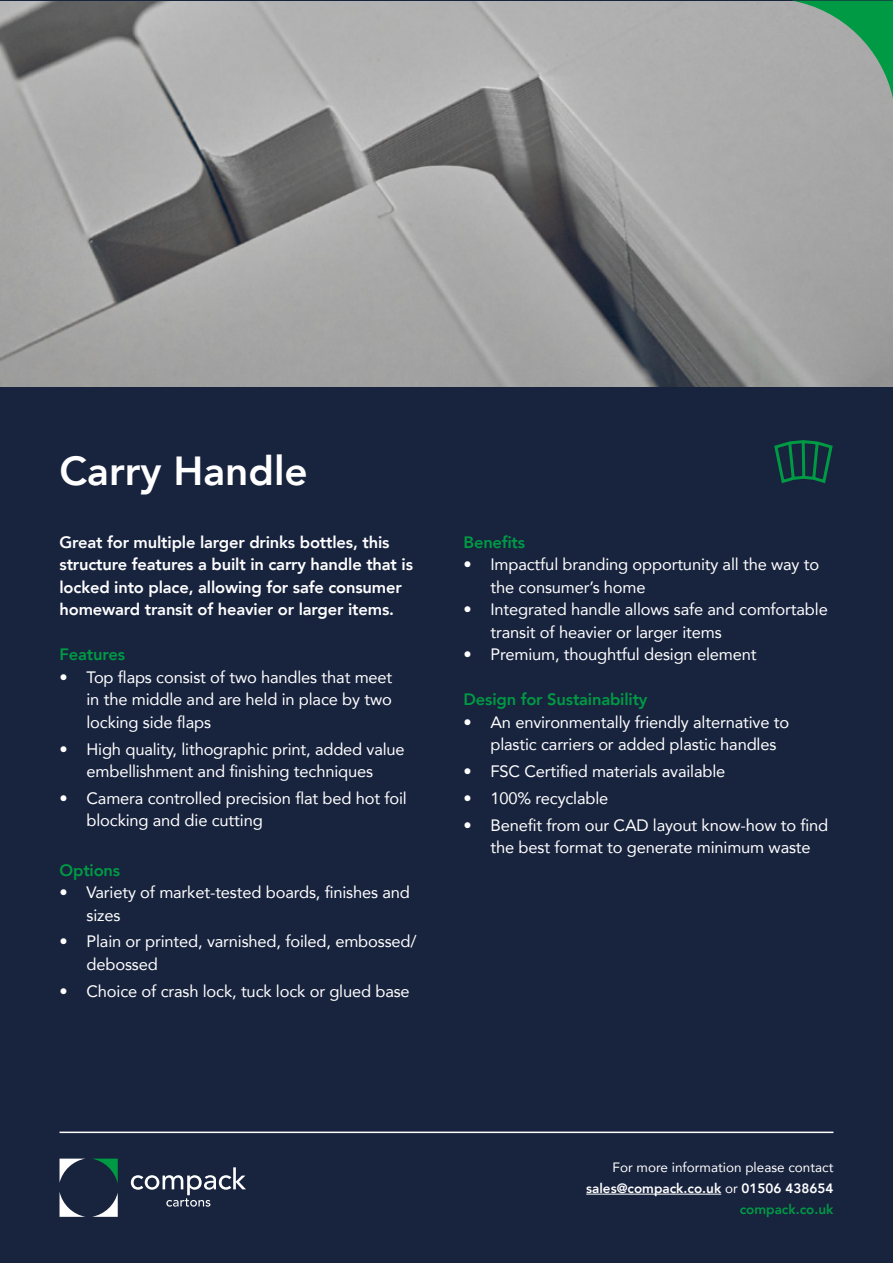
<style>
.page{position:relative;width:893px;height:1263px;background:#fff}
.page>*{position:absolute;margin:0;border:0;box-sizing:border-box;transform-origin:0 0}
.t1{font:800 40.5px "Avenir";color:#fff}
.t2{font:16.5px/22.5px "Avenir";letter-spacing:-.01em;color:#fff}
.t3{font:800 16.5px/22.5px "Avenir";letter-spacing:-.01em;color:#fff}
.t4{font:800 16.5px "Avenir";letter-spacing:-.01em;color:#009a44}
.t5{font:13.5px/21px "Avenir";color:#fff;text-align:right}
.s1{font-weight:800}
.s2{font-weight:800;color:#009a44}
</style>
<div class="page">
<div style="left:0;top:1px;width:893px;height:1262px;background:#18233e"></div>
<img style="left:1px;top:1px;width:892px;height:385px">
<svg style="left:60px;top:1194px;width:25px;height:23px"></svg>
<svg style="left:92px;top:1193px;width:26px;height:24px"></svg>
<svg style="left:92px;top:1158px;width:26px;height:25px"></svg>
<svg style="left:60px;top:1158px;width:25px;height:23px"></svg>
<svg style="left:131px;top:1167px;width:115px;height:39px"></svg>
<hr style="left:60px;top:1131px;width:773px;height:2px;background:#fff">
<svg style="left:792px;top:1px;width:101px;height:97px;background:#77a58b"></svg>
<hr style="left:586px;top:1194px;width:135px;height:1px;background:#fff">
<svg style="left:774px;top:440px;width:59px;height:43px"></svg>
<h1 class="t1" style="left:60px;top:439px;width:250px">Carry Handle</h1>
<p class="t3" style="left:60px;top:531px;width:355px">Great for multiple larger drinks bottles, this structure features a built in carry handle that is locked into place, allowing for safe consumer homeward transit of heavier or larger items.</p>
<p class="t4" style="left:60px;top:642px;width:67px">Features</p>
<p class="t2" style="left:87px;top:665px;width:307px;text-align:justify;text-indent:-27px">• Top flaps consist of two handles that meet in the middle and are held in place by two locking side flaps</p>
<p class="t2" style="left:60px;top:737px;width:347px;text-align:center">• High quality, lithographic print, added value embellishment and finishing techniques</p>
<p class="t2" style="left:87px;top:786px;width:322px;text-indent:-27px">• Camera controlled precision flat bed hot foil blocking and die cutting</p>
<p class="t4" style="left:60px;top:857px;width:62px">Options</p>
<p class="t2" style="left:87px;top:881px;width:325px;text-indent:-27px">• Variety of market-tested boards, finishes and sizes</p>
<p class="t2" style="left:87px;top:930px;width:332px;text-indent:-27px">• Plain or printed, varnished, foiled, embossed/ debossed</p>
<p class="t2" style="left:60px;top:979px;width:352px">• Choice of crash lock, tuck lock or glued base</p>
<p class="t4" style="left:463px;top:529px;width:63px">Benefits</p>
<p class="t2" style="left:490px;top:553px;width:330px;text-indent:-27px">• Impactful branding opportunity all the way to the consumer’s home</p>
<p class="t2" style="left:490px;top:598px;width:339px;text-indent:-27px">• Integrated handle allows safe and comfortable transit of heavier or larger items</p>
<p class="t2" style="left:463px;top:643px;width:295px">• Premium, thoughtful design element</p>
<p class="t4" style="left:463px;top:687px;width:186px">Design for Sustainability</p>
<p class="t2" style="left:490px;top:710px;width:300px;text-indent:-27px">• An environmentally friendly alternative to plastic carriers or added plastic handles</p>
<p class="t2" style="left:463px;top:760px;width:263px">• FSC Certified materials available</p>
<p class="t2" style="left:463px;top:786px;width:146px">• 100% recyclable</p>
<p class="t2" style="left:463px;top:813px;width:366px;text-align:center">• Benefit from our CAD layout know-how to find the best format to generate minimum waste</p>
<p class="t5" style="left:586px;top:1156px;width:249px">For more information please contact <span class="s1">sales@compack.co.uk</span> or <span class="s1">01506 438654 </span><span class="s2">compack.co.uk</span></p>
</div>
